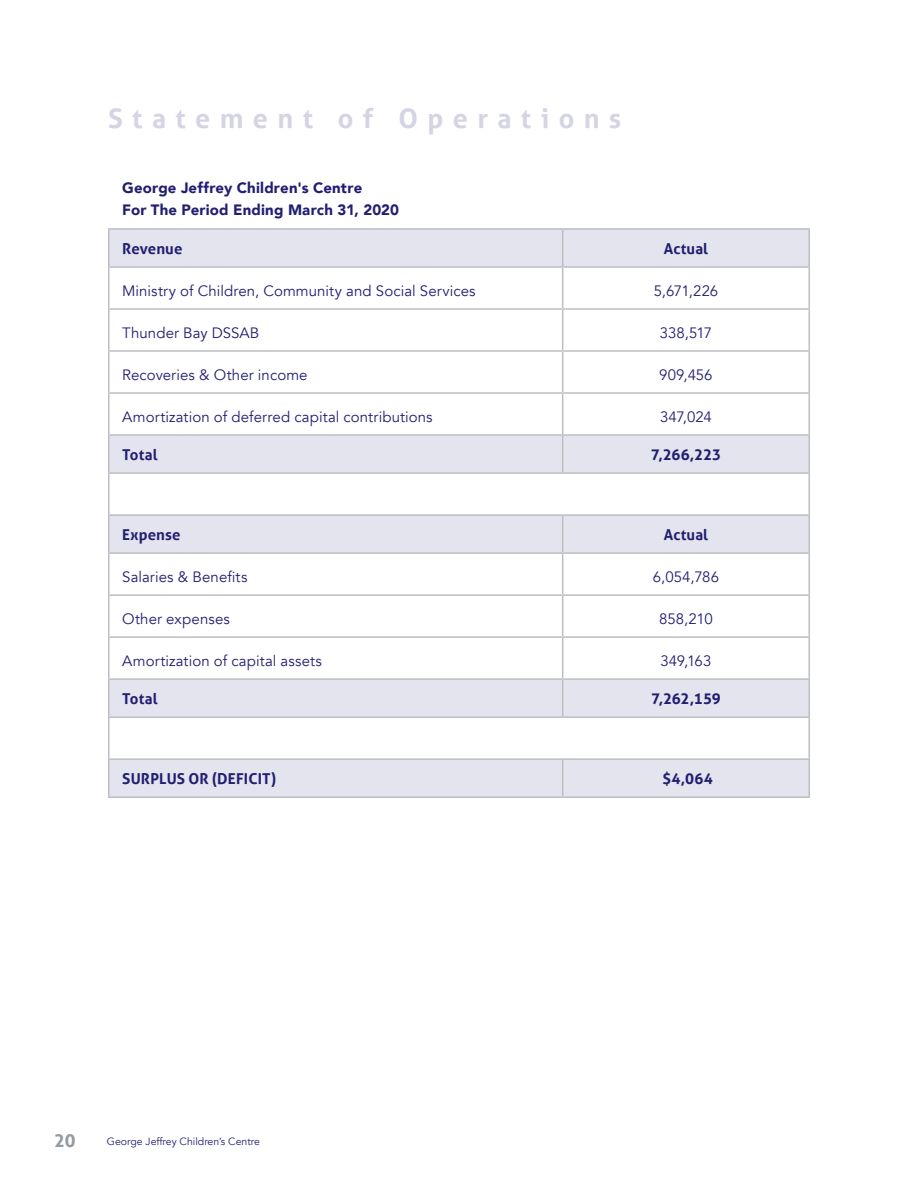
<style>
.page{position:relative;width:918px;height:1188px;background:#fff}
.page>*{position:absolute;margin:0;border:0;box-sizing:border-box;transform-origin:0 0}
.t1{font:700 27px "Aller";letter-spacing:.345em;color:#d5d4e4}
.t2{font:700 18px "Aller";color:#949ca1}
.t3{font:15px "Avenir";letter-spacing:.005em;color:#221f72}
.t4{font:700 15px "Aller";letter-spacing:.01em;color:#221f72}
.t5{font:900 15px/22.5px "Avenir";letter-spacing:.01em;color:#221f72}
.t6{font:10.5px "Avenir";color:#221f72}
</style>
<div class="page">
<svg style="left:110px;top:230px;width:698px;height:566px"></svg>
<hr style="left:108px;top:228px;width:455px;height:2px;background:#bcbec0">
<hr style="left:563px;top:228px;width:247px;height:2px;background:#bcbec0">
<hr style="left:562px;top:230px;width:1px;height:36px;background:#bcbec0">
<hr style="left:562px;top:268px;width:1px;height:40px;background:#bcbec0">
<hr style="left:108px;top:308px;width:455px;height:2px;background:#bcbec0">
<hr style="left:563px;top:308px;width:247px;height:2px;background:#bcbec0">
<hr style="left:562px;top:310px;width:1px;height:40px;background:#bcbec0">
<hr style="left:108px;top:350px;width:455px;height:2px;background:#bcbec0">
<hr style="left:563px;top:350px;width:247px;height:2px;background:#bcbec0">
<hr style="left:562px;top:352px;width:1px;height:40px;background:#bcbec0">
<hr style="left:108px;top:392px;width:455px;height:2px;background:#bcbec0">
<hr style="left:563px;top:392px;width:247px;height:2px;background:#bcbec0">
<hr style="left:562px;top:394px;width:1px;height:40px;background:#bcbec0">
<hr style="left:562px;top:436px;width:1px;height:36px;background:#bcbec0">
<hr style="left:562px;top:516px;width:1px;height:36px;background:#bcbec0">
<hr style="left:562px;top:554px;width:1px;height:40px;background:#bcbec0">
<hr style="left:108px;top:594px;width:455px;height:2px;background:#bcbec0">
<hr style="left:563px;top:594px;width:247px;height:2px;background:#bcbec0">
<hr style="left:562px;top:596px;width:1px;height:40px;background:#bcbec0">
<hr style="left:108px;top:636px;width:455px;height:2px;background:#bcbec0">
<hr style="left:563px;top:636px;width:247px;height:2px;background:#bcbec0">
<hr style="left:562px;top:638px;width:1px;height:40px;background:#bcbec0">
<hr style="left:562px;top:680px;width:1px;height:36px;background:#bcbec0">
<hr style="left:562px;top:760px;width:1px;height:36px;background:#bcbec0">
<hr style="left:108px;top:268px;width:2px;height:40px;background:#bcbec0">
<hr style="left:808px;top:268px;width:2px;height:40px;background:#bcbec0">
<hr style="left:108px;top:310px;width:2px;height:40px;background:#bcbec0">
<hr style="left:808px;top:310px;width:2px;height:40px;background:#bcbec0">
<hr style="left:108px;top:352px;width:2px;height:40px;background:#bcbec0">
<hr style="left:808px;top:352px;width:2px;height:40px;background:#bcbec0">
<hr style="left:108px;top:394px;width:2px;height:40px;background:#bcbec0">
<hr style="left:808px;top:394px;width:2px;height:40px;background:#bcbec0">
<hr style="left:108px;top:554px;width:2px;height:40px;background:#bcbec0">
<hr style="left:808px;top:554px;width:2px;height:40px;background:#bcbec0">
<hr style="left:108px;top:596px;width:2px;height:40px;background:#bcbec0">
<hr style="left:808px;top:596px;width:2px;height:40px;background:#bcbec0">
<hr style="left:108px;top:638px;width:2px;height:40px;background:#bcbec0">
<hr style="left:808px;top:638px;width:2px;height:40px;background:#bcbec0">
<hr style="left:108px;top:230px;width:2px;height:36px;background:#bcbec0">
<hr style="left:808px;top:230px;width:2px;height:36px;background:#bcbec0">
<hr style="left:108px;top:266px;width:455px;height:2px;background:#bcbec0">
<hr style="left:563px;top:266px;width:247px;height:2px;background:#bcbec0">
<hr style="left:108px;top:516px;width:2px;height:36px;background:#bcbec0">
<hr style="left:808px;top:516px;width:2px;height:36px;background:#bcbec0">
<hr style="left:108px;top:552px;width:455px;height:2px;background:#bcbec0">
<hr style="left:563px;top:552px;width:247px;height:2px;background:#bcbec0">
<hr style="left:108px;top:434px;width:455px;height:2px;background:#bcbec0">
<hr style="left:108px;top:436px;width:2px;height:36px;background:#bcbec0">
<hr style="left:563px;top:434px;width:247px;height:2px;background:#bcbec0">
<hr style="left:808px;top:436px;width:2px;height:36px;background:#bcbec0">
<hr style="left:108px;top:472px;width:455px;height:2px;background:#bcbec0">
<hr style="left:563px;top:472px;width:247px;height:2px;background:#bcbec0">
<hr style="left:108px;top:678px;width:455px;height:2px;background:#bcbec0">
<hr style="left:108px;top:680px;width:2px;height:36px;background:#bcbec0">
<hr style="left:563px;top:678px;width:247px;height:2px;background:#bcbec0">
<hr style="left:808px;top:680px;width:2px;height:36px;background:#bcbec0">
<hr style="left:108px;top:716px;width:455px;height:2px;background:#bcbec0">
<hr style="left:563px;top:716px;width:247px;height:2px;background:#bcbec0">
<hr style="left:108px;top:474px;width:2px;height:40px;background:#bcbec0">
<hr style="left:808px;top:474px;width:2px;height:40px;background:#bcbec0">
<hr style="left:108px;top:514px;width:455px;height:2px;background:#bcbec0">
<hr style="left:563px;top:514px;width:247px;height:2px;background:#bcbec0">
<hr style="left:108px;top:718px;width:2px;height:40px;background:#bcbec0">
<hr style="left:808px;top:718px;width:2px;height:40px;background:#bcbec0">
<hr style="left:108px;top:758px;width:455px;height:2px;background:#bcbec0">
<hr style="left:108px;top:760px;width:2px;height:36px;background:#bcbec0">
<hr style="left:563px;top:758px;width:247px;height:2px;background:#bcbec0">
<hr style="left:808px;top:760px;width:2px;height:36px;background:#bcbec0">
<hr style="left:108px;top:796px;width:455px;height:2px;background:#bcbec0">
<hr style="left:563px;top:796px;width:247px;height:2px;background:#bcbec0">
<h1 class="t1" style="left:108px;top:102px;width:515px">Statement of Operations</h1>
<p class="t5" style="left:122px;top:176px;width:278px">George Jeffrey Children's Centre<br>For The Period Ending March 31, 2020</p>
<p class="t4" style="left:122px;top:239px;width:62px">Revenue</p>
<p class="t4" style="left:664px;top:239px;width:46px">Actual</p>
<p class="t3" style="left:122px;top:281px;width:355px">Ministry of Children, Community and Social Services</p>
<p class="t3" style="left:654px;top:281px;width:66px">5,671,226</p>
<p class="t3" style="left:122px;top:323px;width:139px">Thunder Bay DSSAB</p>
<p class="t3" style="left:660px;top:323px;width:54px">338,517</p>
<p class="t3" style="left:122px;top:365px;width:187px">Recoveries &amp; Other income</p>
<p class="t3" style="left:659px;top:365px;width:55px">909,456</p>
<p class="t3" style="left:122px;top:407px;width:312px">Amortization of deferred capital contributions</p>
<p class="t3" style="left:660px;top:407px;width:53px">347,024</p>
<p class="t4" style="left:122px;top:445px;width:37px">Total</p>
<p class="t4" style="left:651px;top:445px;width:72px">7,266,223</p>
<p class="t4" style="left:122px;top:525px;width:60px">Expense</p>
<p class="t4" style="left:664px;top:525px;width:46px">Actual</p>
<p class="t3" style="left:122px;top:568px;width:127px">Salaries &amp; Benefits</p>
<p class="t3" style="left:653px;top:568px;width:68px">6,054,786</p>
<p class="t3" style="left:122px;top:610px;width:109px">Other expenses</p>
<p class="t3" style="left:659px;top:610px;width:55px">858,210</p>
<p class="t3" style="left:122px;top:652px;width:201px">Amortization of capital assets</p>
<p class="t3" style="left:661px;top:652px;width:52px">349,163</p>
<p class="t4" style="left:122px;top:689px;width:37px">Total</p>
<p class="t4" style="left:651px;top:689px;width:71px">7,262,159</p>
<p class="t4" style="left:122px;top:769px;width:155px">SURPLUS OR (DEFICIT)</p>
<p class="t4" style="left:662px;top:769px;width:52px">$4,064</p>
<p class="t2" style="left:54px;top:1130px;width:23px">20</p>
<p class="t6" style="left:107px;top:1135px;width:155px">George Jeffrey Children’s Centre</p>
</div>
